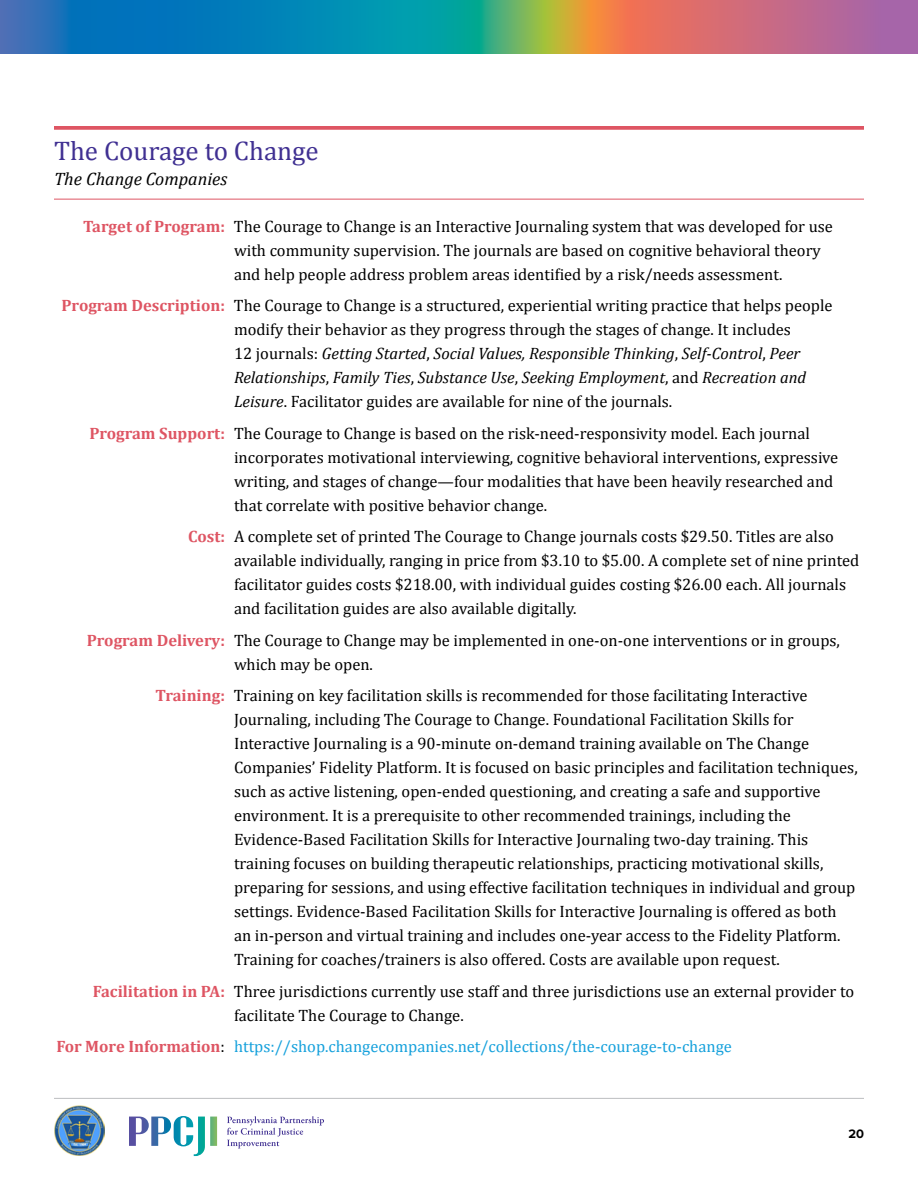
<style>
.page{position:relative;width:918px;height:1188px;background:#fff}
.page>*{position:absolute;margin:0;border:0;box-sizing:border-box;transform-origin:0 0}
.H2_Appendix{font:27px "Cambria";color:#403092}
.H2-Author{font:italic 18px "Cambria";color:#000}
.List-TX1{font:16.5px/24px "Cambria";color:#000}
.List-TX1-2{font:16.5px "Cambria";color:#16a1dc}
.t1{font:700 12.75px "Proxima Nova";color:#000}
.s1{font-weight:700;color:#de5563}
.s2{font-style:italic}
.s3{color:#000}
</style>
<div class="page">
<img style="left:0;top:0;width:918px;height:54px">
<svg style="left:54px;top:126px;width:810px;height:4px;fill:#de5563"></svg>
<hr style="left:54px;top:199px;width:810px;height:1px;background:#de5563">
<hr style="left:54px;top:1098px;width:810px;height:1px;background:#bcbec0">
<svg style="left:227px;top:1116px;width:97px;height:33px"></svg>
<img style="left:129px;top:1117px;width:42px;height:29px">
<img style="left:174px;top:1116px;width:43px;height:40px">
<img style="left:54px;top:1105px;width:50px;height:50px">
<h2 class="H2_Appendix" style="left:54px;top:135px;width:266px">The Courage to Change</h2>
<p class="H2-Author" style="left:54px;top:166px;width:175px">The Change Companies</p>
<p class="List-TX1" style="left:234px;top:214px;width:601px;text-indent:-151px"><span class="s1">Target of Program:</span> The Courage to Change is an Interactive Journaling system that was developed for use with community supervision. The journals are based on cognitive behavioral theory and help people address problem areas identified by a risk/needs assessment.</p>
<p class="List-TX1" style="left:234px;top:294px;width:600px;text-indent:-172px"><span class="s1">Program Description:</span> The Courage to Change is a structured, experiential writing practice that helps people modify their behavior as they progress through the stages of change. It includes<br>12 journals: <span class="s2">Getting Started</span>, <span class="s2">Social Values, Responsible Thinking</span>, <span class="s2">Self-Control</span>, <span class="s2">Peer Relationships</span>, <span class="s2">Family Ties</span>, <span class="s2">Substance Use</span>, <span class="s2">Seeking Employment</span>, and <span class="s2">Recreation and Leisure</span>. Facilitator guides are available for nine of the journals.</p>
<p class="List-TX1" style="left:234px;top:421px;width:606px;text-indent:-145px"><span class="s1">Program Support:</span> The Courage to Change is based on the risk-need-responsivity model. Each journal incorporates motivational interviewing, cognitive behavioral interventions, expressive writing, and stages of change—four modalities that have been heavily researched and that correlate with positive behavior change.</p>
<p class="List-TX1" style="left:234px;top:525px;width:627px;text-indent:-46px"><span class="s1">Cost:</span> A complete set of printed The Courage to Change journals costs $29.50. Titles are also available individually, ranging in price from $3.10 to $5.00. A complete set of nine printed facilitator guides costs $218.00, with individual guides costing $26.00 each. All journals and facilitation guides are also available digitally.</p>
<p class="List-TX1" style="left:234px;top:628px;width:607px;text-indent:-147px"><span class="s1">Program Delivery:</span> The Courage to Change may be implemented in one-on-one interventions or in groups, which may be open.</p>
<p class="List-TX1" style="left:234px;top:684px;width:625px;text-indent:-79px"><span class="s1">Training:</span> Training on key facilitation skills is recommended for those facilitating Interactive Journaling, including The Courage to Change. Foundational Facilitation Skills for Interactive Journaling is a 90-minute on-demand training available on The Change Companies’ Fidelity Platform. It is focused on basic principles and facilitation techniques, such as active listening, open-ended questioning, and creating a safe and supportive environment. It is a prerequisite to other recommended trainings, including the Evidence-Based Facilitation Skills for Interactive Journaling two-day training. This training focuses on building therapeutic relationships, practicing motivational skills, preparing for sessions, and using effective facilitation techniques in individual and group settings. Evidence-Based Facilitation Skills for Interactive Journaling is offered as both an in-person and virtual training and includes one-year access to the Fidelity Platform.<br>Training for coaches/trainers is also offered. Costs are available upon request.</p>
<p class="List-TX1" style="left:234px;top:979px;width:622px;text-indent:-141px"><span class="s1">Facilitation in PA:</span> Three jurisdictions currently use staff and three jurisdictions use an external provider to facilitate The Courage to Change.</p>
<p class="List-TX1-2" style="left:56px;top:1037px;width:677px"><span class="s1">For More Information</span><span class="s3">:</span> https://shop.changecompanies.net/collections/the-courage-to-change</p>
<p class="t1" style="left:848px;top:1127px;width:17px">20</p>
</div>
